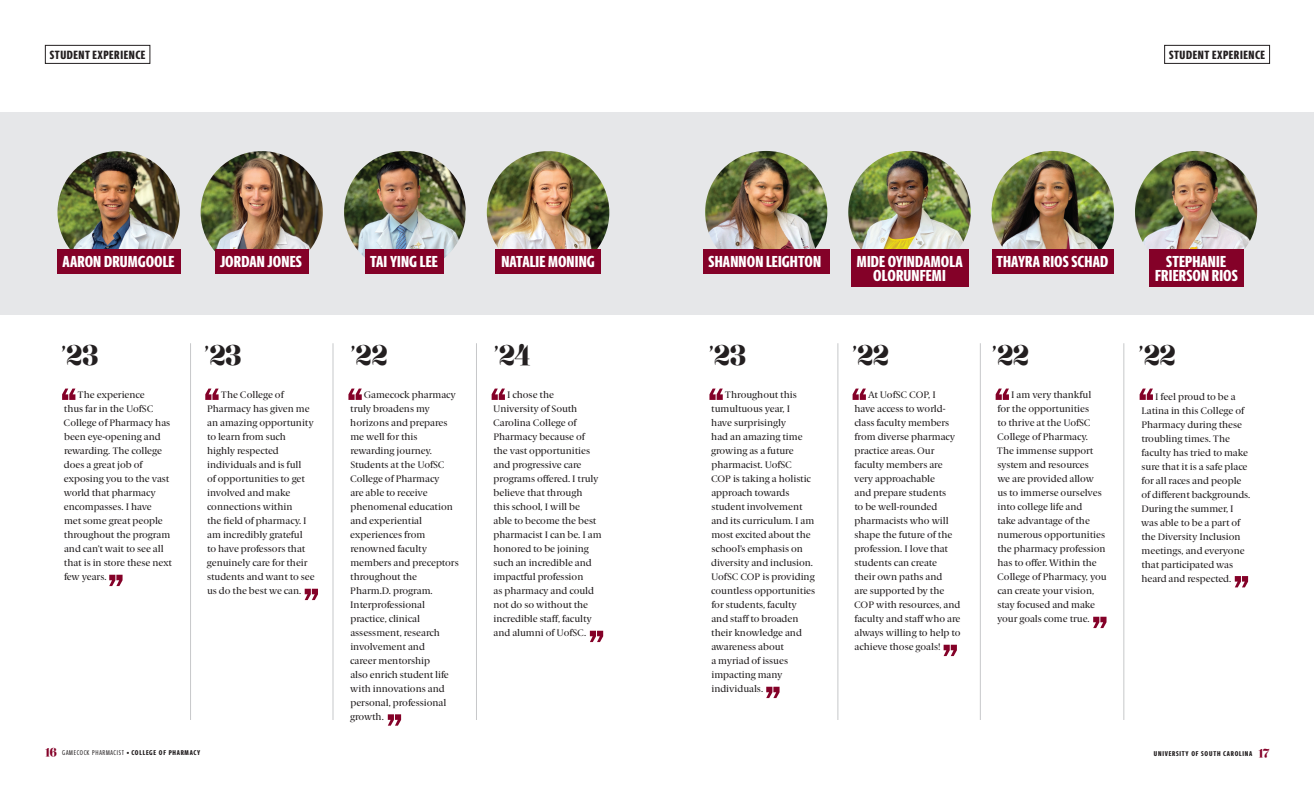
<style>
.page{position:relative;width:1314px;height:801px;background:#fff}
.page>*{position:absolute;margin:0;border:0;box-sizing:border-box;transform-origin:0 0}
.t1{font:26px "Karlie Extras";color:#231f20}
.Berlingske_Serif_Bod{font:800 16px/14px "Berlingske Sans X Cn";letter-spacing:.005em;color:#fff;text-align:center}
.t2{font:800 12px "Berlingske Sans X Cn";letter-spacing:.045em;color:#231f20}
.t3{font:500 9.5px/14px "Berlingske Serif";color:#231f20}
.t4{font:7px "Berlingske Sans X Cn";letter-spacing:.105em;color:#231f20}
.t5{font:800 7px "Berlingske Sans X Cn";letter-spacing:.105em;color:#231f20}
.s1{font-family:"Berlingske Serif"}
.s2{font-family:"Karlie Extras";font-size:11px;color:#840128}
.s3{font-weight:500;font-size:6px}
.s4{font-weight:800}
.s5{font-family:"Karlie Extras";font-weight:400;font-size:11px;color:#840128}
</style>
<div class="page">
<div style="left:45px;top:45px;width:105px;height:19px;border:1px solid #231f20"></div>
<div style="left:1164px;top:45px;width:106px;height:19px;border:1px solid #231f20"></div>
<div style="left:0;top:112px;width:1314px;height:203px;background:#e6e7e9"></div>
<img style="left:57px;top:151px;width:123px;height:122px;border-radius:61px">
<div style="left:57px;top:249px;width:124px;height:25px;background:#840128"></div>
<img style="left:201px;top:151px;width:122px;height:122px;border-radius:61px">
<div style="left:215px;top:249px;width:94px;height:25px;background:#840128"></div>
<img style="left:344px;top:151px;width:122px;height:122px;border-radius:61px">
<div style="left:366px;top:249px;width:78px;height:25px;background:#840128"></div>
<img style="left:487px;top:151px;width:122px;height:123px;border-radius:61px">
<div style="left:495px;top:249px;width:106px;height:25px;background:#840128"></div>
<img style="left:705px;top:151px;width:122px;height:122px;border-radius:61px">
<div style="left:703px;top:249px;width:127px;height:25px;background:#840128"></div>
<img style="left:848px;top:151px;width:123px;height:122px;border-radius:61px">
<div style="left:851px;top:249px;width:117px;height:38px;background:#840128"></div>
<img style="left:992px;top:151px;width:122px;height:122px;border-radius:61px">
<div style="left:992px;top:249px;width:122px;height:25px;background:#840128"></div>
<img style="left:1135px;top:151px;width:122px;height:122px;border-radius:61px">
<hr style="left:190px;top:343px;width:1px;height:377px;background:#c7c8ca">
<hr style="left:838px;top:343px;width:1px;height:377px;background:#c7c8ca">
<hr style="left:333px;top:343px;width:1px;height:377px;background:#c7c8ca">
<hr style="left:980px;top:343px;width:1px;height:377px;background:#c7c8ca">
<hr style="left:476px;top:343px;width:1px;height:377px;background:#c7c8ca">
<hr style="left:1124px;top:343px;width:1px;height:377px;background:#c7c8ca">
<svg style="left:62px;top:389px;width:13px;height:11px"></svg>
<svg style="left:109px;top:575px;width:14px;height:11px"></svg>
<svg style="left:205px;top:389px;width:14px;height:11px"></svg>
<svg style="left:348px;top:389px;width:14px;height:11px"></svg>
<svg style="left:492px;top:389px;width:13px;height:11px"></svg>
<svg style="left:709px;top:389px;width:14px;height:11px"></svg>
<svg style="left:853px;top:389px;width:13px;height:11px"></svg>
<svg style="left:996px;top:389px;width:13px;height:11px"></svg>
<svg style="left:1140px;top:389px;width:13px;height:11px"></svg>
<svg style="left:305px;top:589px;width:13px;height:11px"></svg>
<svg style="left:388px;top:714px;width:13px;height:12px"></svg>
<svg style="left:590px;top:631px;width:13px;height:11px"></svg>
<svg style="left:766px;top:687px;width:14px;height:11px"></svg>
<svg style="left:944px;top:645px;width:13px;height:11px"></svg>
<svg style="left:1093px;top:617px;width:14px;height:11px"></svg>
<svg style="left:1235px;top:576px;width:13px;height:11px"></svg>
<div style="left:1149px;top:249px;width:94px;height:38px;background:#840128"></div>
<p class="t2" style="left:50px;top:46px;width:97px">STUDENT EXPERIENCE</p>
<p class="t2" style="left:1169px;top:46px;width:97px">STUDENT EXPERIENCE</p>
<p class="Berlingske_Serif_Bod" style="left:62px;top:254px;width:114px">AARON DRUMGOOLE</p>
<p class="Berlingske_Serif_Bod" style="left:220px;top:254px;width:84px">JORDAN JONES</p>
<p class="Berlingske_Serif_Bod" style="left:370px;top:254px;width:69px">TAI YING LEE</p>
<p class="Berlingske_Serif_Bod" style="left:501px;top:254px;width:95px">NATALIE MONING</p>
<p class="Berlingske_Serif_Bod" style="left:709px;top:254px;width:114px">SHANNON LEIGHTON</p>
<p class="Berlingske_Serif_Bod" style="left:857px;top:254px;width:107px">MIDE OYINDAMOLA</p>
<p class="Berlingske_Serif_Bod" style="left:873px;top:268px;width:74px">OLORUNFEMI</p>
<p class="Berlingske_Serif_Bod" style="left:997px;top:254px;width:113px">THAYRA RIOS SCHAD</p>
<p class="Berlingske_Serif_Bod" style="left:1155px;top:254px;width:84px">STEPHANIE<br>FRIERSON RIOS</p>
<p class="t1" style="left:61px;top:343px;width:38px"><span class="s1">’</span>23</p>
<p class="t1" style="left:204px;top:343px;width:38px"><span class="s1">’</span>23</p>
<p class="t1" style="left:351px;top:343px;width:38px"><span class="s1">’</span>22</p>
<p class="t1" style="left:494px;top:343px;width:38px"><span class="s1">’</span>24</p>
<p class="t1" style="left:709px;top:343px;width:38px"><span class="s1">’</span>23</p>
<p class="t1" style="left:852px;top:343px;width:38px"><span class="s1">’</span>22</p>
<p class="t1" style="left:992px;top:343px;width:38px"><span class="s1">’</span>22</p>
<p class="t1" style="left:1139px;top:343px;width:38px"><span class="s1">’</span>22</p>
<p class="t3" style="left:1141px;top:389px;width:111px;text-indent:14px">I feel proud to be a<br>Latina in this College of<br>Pharmacy during these troubling times. The faculty has tried to make sure that it is a safe place for all races and people of different backgrounds.<br>During the summer, I was able to be a part of the Diversity Inclusion meetings, and everyone that participated was heard and respected.</p>
<p class="t3" style="left:64px;top:388px;width:110px;text-indent:14px">The experience<br>thus far in the UofSC<br>College of Pharmacy has been eye-opening and rewarding. The college does a great job of exposing you to the vast world that pharmacy encompasses. I have<br>met some great people throughout the program and can’t wait to see all that is in store these next few years.</p>
<p class="t3" style="left:207px;top:388px;width:109px;text-indent:14px">The College of<br>Pharmacy has given me an amazing opportunity to learn from such highly respected individuals and is full<br>of opportunities to get involved and make connections within<br>the field of pharmacy. I am incredibly grateful<br>to have professors that genuinely care for their students and want to see us do the best we can.</p>
<p class="t3" style="left:350px;top:388px;width:110px;text-indent:14px">Gamecock pharmacy truly broadens my horizons and prepares me well for this rewarding journey.<br>Students at the UofSC<br>College of Pharmacy<br>are able to receive phenomenal education and experiential experiences from renowned faculty members and preceptors throughout the<br>Pharm.D. program.<br>Interprofessional practice, clinical assessment, research involvement and<br>career mentorship<br>also enrich student life with innovations and personal, professional growth.</p>
<p class="t3" style="left:493px;top:388px;width:110px;text-indent:14px">I chose the<br>University of South<br>Carolina College of<br>Pharmacy because of<br>the vast opportunities and progressive care programs offered. I truly believe that through<br>this school, I will be<br>able to become the best pharmacist I can be. I am honored to be joining such an incredible and impactful profession<br>as pharmacy and could not do so without the incredible staff, faculty and alumni of UofSC.</p>
<p class="t3" style="left:711px;top:388px;width:106px;text-indent:14px">Throughout this tumultuous year, I<br>have surprisingly<br>had an amazing time growing as a future pharmacist. UofSC<br>COP is taking a holistic approach towards student involvement and its curriculum. I am most excited about the school’s emphasis on diversity and inclusion.<br>UofSC COP is providing countless opportunities for students, faculty and staff to broaden their knowledge and awareness about<br>a myriad of issues impacting many individuals.</p>
<p class="t3" style="left:854px;top:388px;width:108px;text-indent:14px">At UofSC COP, I<br>have access to world&shy;class faculty members from diverse pharmacy practice areas. Our faculty members are very approachable<br>and prepare students<br>to be well-rounded pharmacists who will shape the future of the profession. I love that students can create<br>their own paths and<br>are supported by the<br>COP with resources, and faculty and staff who are always willing to help to achieve those goals!</p>
<p class="t3" style="left:997px;top:388px;width:111px;text-indent:14px">I am very thankful<br>for the opportunities<br>to thrive at the UofSC<br>College of Pharmacy.<br>The immense support system and resources<br>we are provided allow<br>us to immerse ourselves into college life and<br>take advantage of the numerous opportunities the pharmacy profession has to offer. Within the<br>College of Pharmacy, you can create your vision, stay focused and make your goals come true.</p>
<p class="t4" style="left:45px;top:747px;width:157px"><span class="s2">16</span> GAMECOCK PHARMACIST <span class="s3">•</span> <span class="s4">COLLEGE OF PHARMACY</span></p>
<p class="t5" style="left:1154px;top:748px;width:117px">UNIVERSITY OF SOUTH CAROLINA <span class="s5">17</span></p>
</div>
